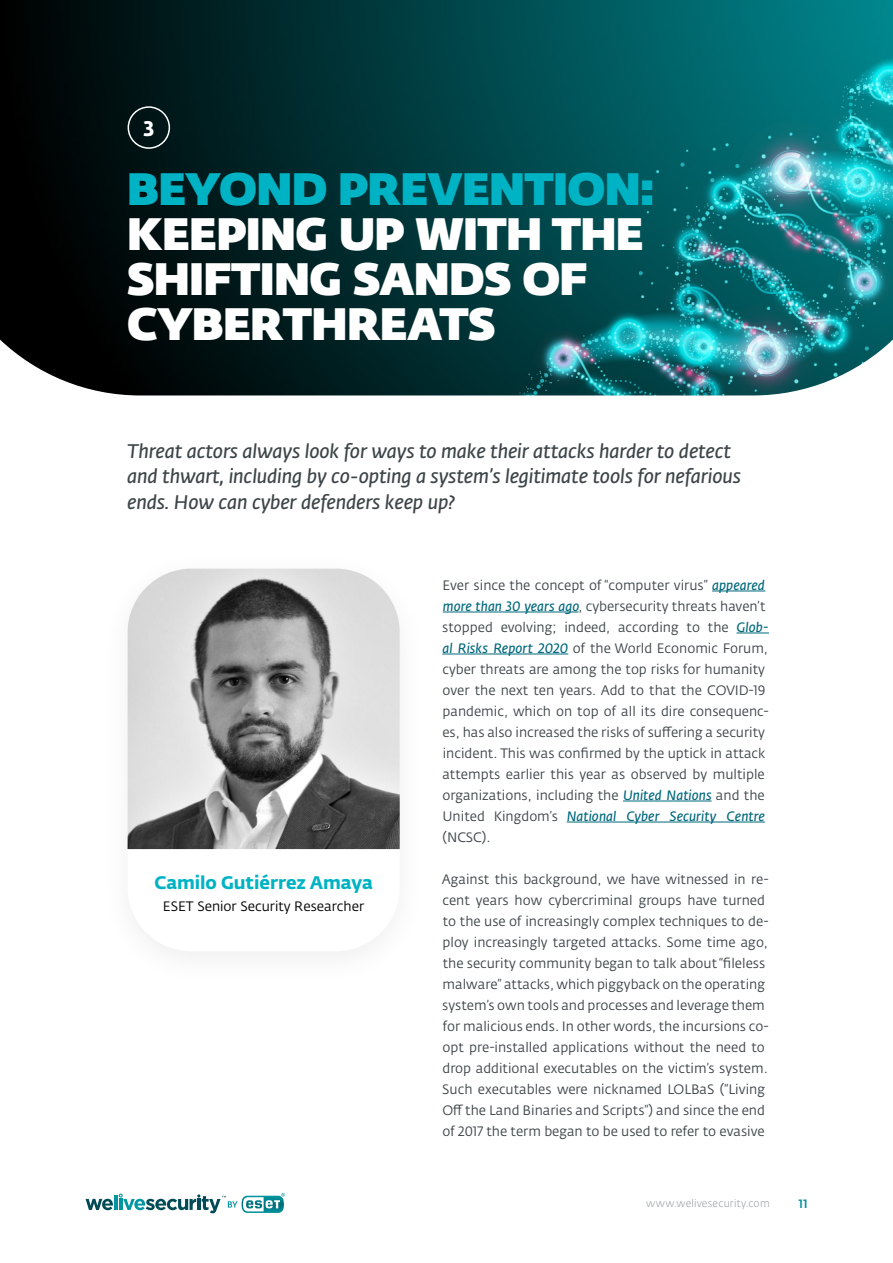
<style>
.page{position:relative;width:893px;height:1263px;background:#fff}
.page>*{position:absolute;margin:0;border:0;box-sizing:border-box;transform-origin:0 0}
.t1{font:800 45px/45px "Fedra Sans Dis Std";color:#fff}
.t2{font:800 45px "Fedra Sans Dis Std";color:#00b3c4}
.t3{font:21px "Fedra Sans Alt Pro Bold LF";color:#fff}
.t4{font:19.5px/25.5px "Fedra Sans Alt Pro Demi Italic LF";letter-spacing:-.01em;color:#3d4548}
.t5{font:18px "Fedra Sans Alt Pro Bold LF";letter-spacing:-.005em;color:#00b3c4}
.t6{font:13.5px/21px "Fedra Sans Alt Pro";color:#3d4548}
.t7{font:13.5px "Fedra Sans Alt Pro Demi Italic LF";letter-spacing:.005em;color:#00687c}
.t8{font:13.5px "Fedra Sans Alt Pro Book LF";color:#000}
.t9{font:500 12px "Fedra Sans Alt Pro";color:#008fa0}
.t10{font:10.5px "Fedra Sans Alt Pro Light LF";letter-spacing:.02em;color:#94999c}
.s1{font-family:"Fedra Sans Alt Pro Demi Italic LF";color:#00687c}
.s2{font-family:"Fedra Sans Alt Pro";color:#3d4548}
</style>
<div class="page">
<svg style="left:86px;top:1199px;width:27px;height:11px"></svg>
<hr style="left:114px;top:1195px;width:3px;height:15px;background:#0096a1">
<svg style="left:119px;top:1193px;width:166px;height:20px"></svg>
<img style="left:128px;top:569px;width:272px;height:280px">
<img style="left:0;top:0;width:893px;height:395px">
<div style="left:128px;top:106px;width:42px;height:43px;border:2px solid #fff;border-radius:50%"></div>
<hr style="left:712px;top:591px;width:53px;height:1px;background:#00687c">
<hr style="left:443px;top:612px;width:135px;height:1px;background:#00687c">
<hr style="left:737px;top:633px;width:32px;height:1px;background:#00687c">
<hr style="left:442px;top:654px;width:126px;height:1px;background:#00687c">
<hr style="left:623px;top:801px;width:89px;height:1px;background:#00687c">
<hr style="left:567px;top:822px;width:198px;height:1px;background:#00687c">
<h2 class="t3" style="left:143px;top:112px;width:12px">3</h2>
<h1 class="t2" style="left:128px;top:153px;width:528px">BEYOND PREVENTION:</h1>
<h1 class="t1" style="left:128px;top:209px;width:517px">KEEPING UP WITH THE<br>SHIFTING SANDS OF<br>CYBERTHREATS</h1>
<h3 class="t4" style="left:127px;top:437px;width:615px">Threat actors always look for ways to make their attacks harder to detect and thwart, including by co-opting a system’s legitimate tools for nefarious ends. How can cyber defenders keep up?</h3>
<h3 class="t5" style="left:154px;top:868px;width:220px">Camilo Gutiérrez Amaya</h3>
<p class="t8" style="left:163px;top:897px;width:203px">ESET Senior Security Researcher</p>
<p class="t6" style="left:442px;top:574px;width:328px">Ever since the concept of “computer virus” <span class="s1">appeared more than 30 years ago</span>, cybersecurity threats haven’t stopped evolving; indeed, according to the <span class="s1">Glob&shy;al Risks Report 2020</span> of the World Economic Forum, cyber threats are among the top risks for humanity over the next ten years. Add to that the COVID-19 pandemic, which on top of all its dire consequenc&shy;es, has also increased the risks of suffering a security incident. This was confirmed by the uptick in attack attempts earlier this year as observed by multiple organizations, including the <span class="s1">United Nations</span> and the</p>
<p class="t7" style="left:442px;top:806px;width:324px"><span class="s2">United Kingdom’s</span> National Cyber Security Centre</p>
<p class="t6" style="left:442px;top:826px;width:50px">(NCSC).</p>
<p class="t6" style="left:442px;top:868px;width:328px">Against this background, we have witnessed in re&shy;cent years how cybercriminal groups have turned to the use of increasingly complex techniques to de&shy;ploy increasingly targeted attacks. Some time ago, the security community began to talk about “fileless malware” attacks, which piggyback on the operating system’s own tools and processes and leverage them for malicious ends. In other words, the incursions co&shy;opt pre-installed applications without the need to drop additional executables on the victim’s system.<br>Such executables were nicknamed LOLBaS (“Living Off the Land Binaries and Scripts”) and since the end of 2017 the term began to be used to refer to evasive</p>
<p class="t10" style="left:646px;top:1197px;width:125px">www.welivesecurity.com</p>
<p class="t9" style="left:798px;top:1196px;width:11px">11</p>
</div>
